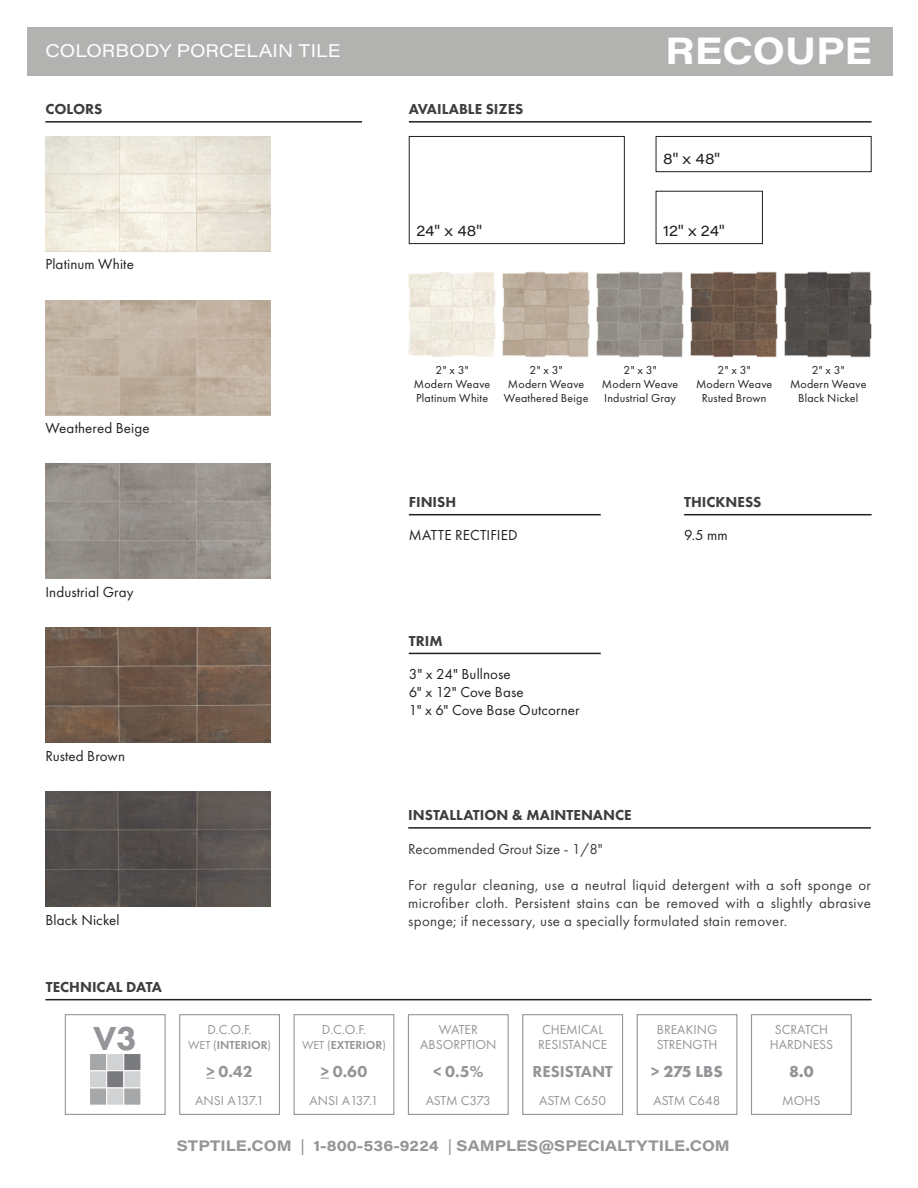
<style>
.page{position:relative;width:918px;height:1188px;background:#fff}
.page>*{position:absolute;margin:0;border:0;box-sizing:border-box;transform-origin:0 0}
.t1{font:700 37.5px "Acumin Pro Wide";color:#fff}
.t2{font:800 34.5px "Futura PT";color:#939598}
.t3{font:18px "Acumin Pro Wide";letter-spacing:.005em;color:#fff}
.t4{font:800 16.5px "Futura PT";color:#939598}
.t5{font:700 16.5px "Futura PT";letter-spacing:-.01em;color:#939598}
.t6{font:15px/18px "Futura PT";letter-spacing:.02em;color:#3e3e3f;text-align:justify}
.t7{font:15px "Futura PT";letter-spacing:.01em;color:#231f20}
.t8{font:800 15px "Futura PT";color:#3e3e3f}
.t9{font:700 15px "Acumin Pro Wide";color:#939596}
.t10{font:15px "Futura PT";color:#3e3e3f}
.t11{font:15px "Acumin Pro Wide";letter-spacing:.015em;color:#231f20}
.t12{font:13.5px "Futura PT";color:#939598}
.t13{font:13.5px "Futura PT";letter-spacing:-.025em;color:#939598}
.t14{font:12px "Futura PT";letter-spacing:.015em;color:#231f20}
.t15{font:600 12px "Futura PT";color:#939598}
.s1{font-weight:400}
.s2{font-weight:700}
</style>
<div class="page">
<hr style="left:45px;top:121px;width:317px;height:2px;background:#231f20">
<hr style="left:408px;top:827px;width:463px;height:2px;background:#231f20">
<hr style="left:684px;top:514px;width:188px;height:1px;background:#231f20">
<hr style="left:409px;top:514px;width:192px;height:1px;background:#231f20">
<hr style="left:409px;top:653px;width:192px;height:1px;background:#231f20">
<div style="left:27px;top:27px;width:865px;height:49px;background:#b2b2b1"></div>
<img style="left:45px;top:136px;width:226px;height:115px">
<img style="left:45px;top:464px;width:226px;height:115px">
<img style="left:45px;top:300px;width:226px;height:115px">
<img style="left:45px;top:628px;width:226px;height:115px">
<img style="left:45px;top:792px;width:226px;height:115px">
<hr style="left:45px;top:999px;width:827px;height:1px;background:#231f20">
<div style="left:89px;top:1070px;width:18px;height:18px;background:#d1d2d4;border:1px solid #fff"></div>
<div style="left:89px;top:1088px;width:18px;height:18px;background:#a6a7a9;border:1px solid #fff"></div>
<div style="left:89px;top:1053px;width:18px;height:18px;background:#a6a7a9;border:1px solid #fff"></div>
<div style="left:179px;top:1014px;width:101px;height:101px;border:1px solid #939598"></div>
<div style="left:294px;top:1014px;width:100px;height:101px;border:1px solid #939598"></div>
<div style="left:408px;top:1014px;width:101px;height:101px;border:1px solid #939598"></div>
<div style="left:522px;top:1014px;width:101px;height:101px;border:1px solid #939598"></div>
<div style="left:637px;top:1014px;width:100px;height:101px;border:1px solid #939598"></div>
<div style="left:751px;top:1014px;width:101px;height:101px;border:1px solid #939598"></div>
<div style="left:65px;top:1014px;width:101px;height:101px;border:1px solid #939598"></div>
<div style="left:106px;top:1053px;width:18px;height:18px;background:#d1d2d4;border:1px solid #fff"></div>
<div style="left:123px;top:1053px;width:18px;height:18px;background:#7a7b7e;border:1px solid #fff"></div>
<div style="left:106px;top:1070px;width:18px;height:18px;background:#7a7b7e;border:1px solid #fff"></div>
<div style="left:123px;top:1070px;width:18px;height:18px;background:#d1d2d4;border:1px solid #fff"></div>
<div style="left:106px;top:1088px;width:18px;height:18px;background:#d1d2d4;border:1px solid #fff"></div>
<div style="left:123px;top:1088px;width:18px;height:18px;background:#a6a7a9;border:1px solid #fff"></div>
<hr style="left:409px;top:121px;width:463px;height:2px;background:#231f20">
<div style="left:409px;top:136px;width:216px;height:108px;border:1px solid #231f20"></div>
<div style="left:656px;top:191px;width:107px;height:53px;border:1px solid #231f20"></div>
<div style="left:656px;top:136px;width:216px;height:36px;border:1px solid #231f20"></div>
<img style="left:409px;top:272px;width:87px;height:85px">
<img style="left:503px;top:271px;width:87px;height:86px">
<img style="left:597px;top:271px;width:87px;height:87px">
<img style="left:691px;top:271px;width:87px;height:87px">
<img style="left:785px;top:271px;width:87px;height:87px">
<p class="t3" style="left:45px;top:38px;width:297px">COLORBODY PORCELAIN TILE</p>
<p class="t8" style="left:45px;top:100px;width:59px">COLORS</p>
<p class="t7" style="left:45px;top:255px;width:90px">Platinum White</p>
<p class="t8" style="left:409px;top:100px;width:116px">AVAILABLE SIZES</p>
<p class="t1" style="left:665px;top:24px;width:208px">RECOUPE</p>
<p class="t11" style="left:663px;top:148px;width:59px">8" x 48"</p>
<p class="t11" style="left:416px;top:220px;width:67px">24" x 48"</p>
<p class="t11" style="left:663px;top:220px;width:63px">12" x 24"</p>
<p class="t7" style="left:45px;top:419px;width:106px">Weathered Beige</p>
<p class="t7" style="left:45px;top:583px;width:90px">Industrial Gray</p>
<p class="t7" style="left:45px;top:747px;width:81px">Rusted Brown</p>
<p class="t7" style="left:45px;top:911px;width:76px">Black Nickel</p>
<p class="t8" style="left:46px;top:978px;width:118px">TECHNICAL DATA</p>
<p class="t2" style="left:93px;top:1017px;width:46px">V3</p>
<p class="t12" style="left:207px;top:1022px;width:46px">D.C.O.F.</p>
<p class="t15" style="left:188px;top:1038px;width:84px"><span class="s1">WET (</span>INTERIOR<span class="s1">)</span></p>
<p class="t4" style="left:206px;top:1061px;width:48px"><span class="s2">&gt;</span> 0.42</p>
<p class="t12" style="left:195px;top:1093px;width:70px">ANSI A137.1</p>
<p class="t14" style="left:436px;top:363px;width:35px">2" x 3"</p>
<p class="t14" style="left:414px;top:377px;width:78px">Modern Weave</p>
<p class="t14" style="left:416px;top:391px;width:73px">Platinum White</p>
<p class="t14" style="left:530px;top:363px;width:35px">2" x 3"</p>
<p class="t14" style="left:508px;top:377px;width:78px">Modern Weave</p>
<p class="t14" style="left:504px;top:391px;width:86px">Weathered Beige</p>
<p class="t14" style="left:624px;top:363px;width:35px">2" x 3"</p>
<p class="t14" style="left:602px;top:377px;width:78px">Modern Weave</p>
<p class="t14" style="left:604px;top:391px;width:73px">Industrial Gray</p>
<p class="t14" style="left:718px;top:363px;width:35px">2" x 3"</p>
<p class="t14" style="left:696px;top:377px;width:78px">Modern Weave</p>
<p class="t14" style="left:702px;top:391px;width:66px">Rusted Brown</p>
<p class="t14" style="left:812px;top:363px;width:35px">2" x 3"</p>
<p class="t14" style="left:790px;top:377px;width:78px">Modern Weave</p>
<p class="t14" style="left:798px;top:391px;width:62px">Black Nickel</p>
<p class="t8" style="left:409px;top:493px;width:49px">FINISH</p>
<p class="t7" style="left:409px;top:527px;width:110px">MATTE RECTIFIED</p>
<p class="t8" style="left:684px;top:493px;width:79px">THICKNESS</p>
<p class="t7" style="left:684px;top:527px;width:45px">9.5 mm</p>
<p class="t8" style="left:409px;top:632px;width:35px">TRIM</p>
<p class="t7" style="left:409px;top:665px;width:103px">3" x 24" Bullnose</p>
<p class="t7" style="left:409px;top:683px;width:116px">6" x 12" Cove Base</p>
<p class="t7" style="left:409px;top:701px;width:172px">1" x 6" Cove Base Outcorner</p>
<p class="t8" style="left:408px;top:806px;width:225px">INSTALLATION &amp; MAINTENANCE</p>
<p class="t10" style="left:408px;top:840px;width:196px">Recommended Grout Size - 1/8"</p>
<p class="t6" style="left:408px;top:876px;width:464px">For regular cleaning, use a neutral liquid detergent with a soft sponge or microfiber cloth. Persistent stains can be removed with a slightly abrasive sponge; if necessary, use a specially formulated stain remover.</p>
<p class="t12" style="left:322px;top:1022px;width:46px">D.C.O.F.</p>
<p class="t15" style="left:302px;top:1038px;width:85px"><span class="s1">WET (</span>EXTERIOR<span class="s1">)</span></p>
<p class="t4" style="left:321px;top:1061px;width:48px"><span class="s2">&gt;</span> 0.60</p>
<p class="t12" style="left:310px;top:1093px;width:70px">ANSI A137.1</p>
<p class="t12" style="left:439px;top:1022px;width:41px">WATER</p>
<p class="t12" style="left:420px;top:1037px;width:78px">ABSORPTION</p>
<p class="t4" style="left:433px;top:1061px;width:52px"><span class="s2">&lt;</span> 0.5%</p>
<p class="t13" style="left:426px;top:1093px;width:67px">ASTM C373</p>
<p class="t12" style="left:542px;top:1022px;width:63px">CHEMICAL</p>
<p class="t12" style="left:538px;top:1037px;width:71px">RESISTANCE</p>
<p class="t4" style="left:533px;top:1061px;width:82px">RESISTANT</p>
<p class="t12" style="left:539px;top:1093px;width:68px">ASTM C650</p>
<p class="t12" style="left:657px;top:1022px;width:62px">BREAKING</p>
<p class="t12" style="left:657px;top:1037px;width:62px">STRENGTH</p>
<p class="t5" style="left:651px;top:1060px;width:73px">&gt; 275 LBS</p>
<p class="t12" style="left:654px;top:1093px;width:68px">ASTM C648</p>
<p class="t12" style="left:775px;top:1022px;width:55px">SCRATCH</p>
<p class="t12" style="left:770px;top:1037px;width:65px">HARDNESS</p>
<p class="t5" style="left:789px;top:1060px;width:26px">8.0</p>
<p class="t12" style="left:782px;top:1093px;width:40px">MOHS</p>
<p class="t9" style="left:177px;top:1135px;width:555px">STPTILE.COM <span class="s1">|</span> 1-800-536-9224 <span class="s1">|</span> SAMPLES@SPECIALTYTILE.COM</p>
</div>
